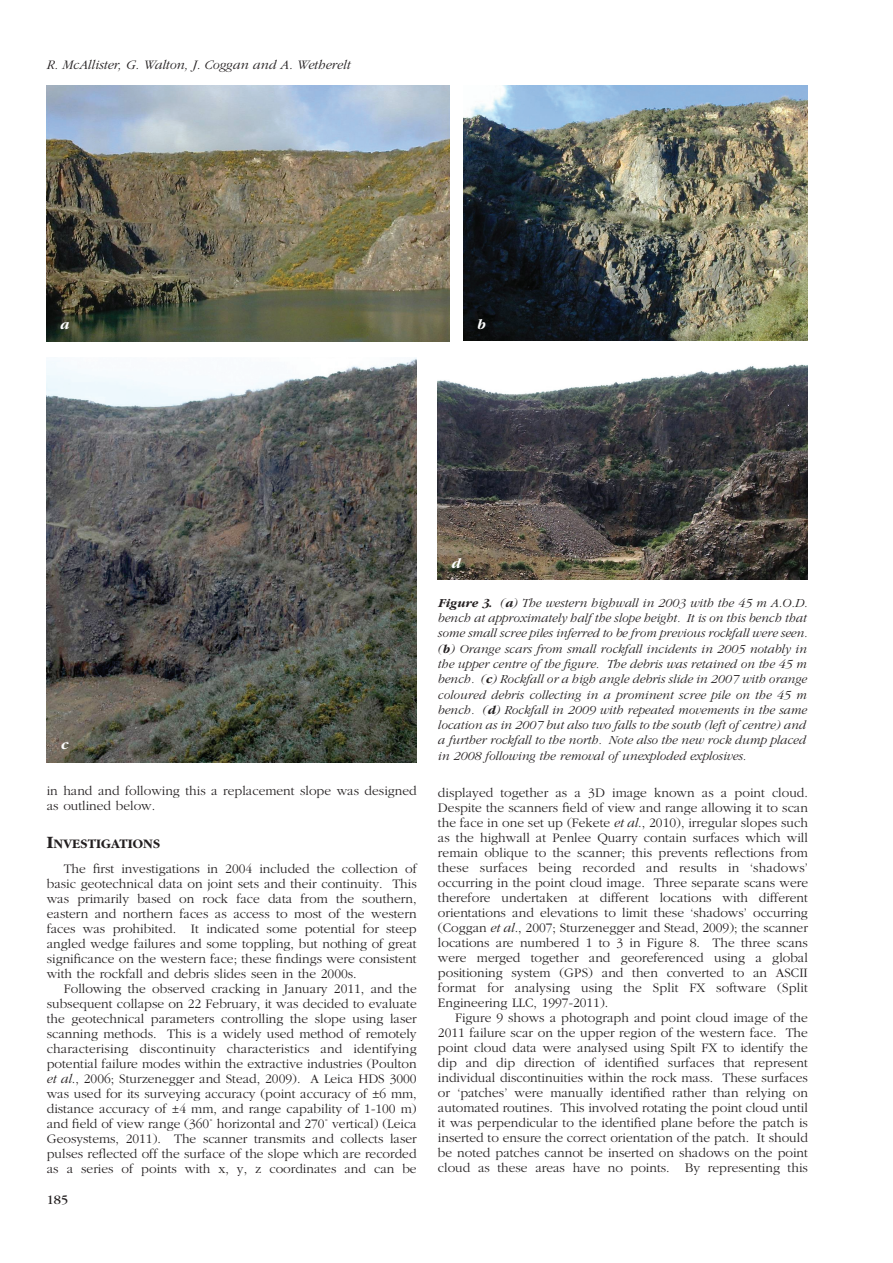
<style>
.page{position:relative;width:893px;height:1263px;background:#fff}
.page>*{position:absolute;margin:0;border:0;box-sizing:border-box;transform-origin:0 0}
.t1{font:italic 700 15px "Garamond";color:#fff}
.t2{font:300 13.5px/15px "Garamond";color:#231f20;text-align:justify}
.t3{font:italic 300 13.5px "Garamond";color:#231f20}
.t4{font:13.5px "Garamond";color:#231f20}
.t5{font:italic 300 12.75px/15.3px "Garamond";color:#231f20}
.s1{font-weight:700;font-size:18px}
.s2{font-weight:700}
.s3{font-style:italic}
</style>
<div class="page">
<img style="left:47px;top:85px;width:402px;height:256px">
<img style="left:464px;top:85px;width:344px;height:256px">
<img style="left:47px;top:358px;width:370px;height:404px">
<img style="left:438px;top:364px;width:370px;height:215px">
<p class="t3" style="left:47px;top:60px;width:305px">R. McAllister, G. Walton, J. Coggan and A. Wetherelt</p>
<p class="t1" style="left:60px;top:319px;width:11px">a</p>
<p class="t1" style="left:477px;top:319px;width:10px">b</p>
<p class="t1" style="left:61px;top:738px;width:9px">c</p>
<p class="t2" style="left:47px;top:785px;width:371px">in hand and following this a replacement slope was designed as outlined below.</p>
<p class="t2" style="left:64px;top:832px;width:354px;line-height:25.7px;text-indent:-17px"><span class="s1">I</span><span class="s2">NVESTIGATIONS<br></span>The first investigations in 2004 included the collection of</p>
<p class="t2" style="left:47px;top:878px;width:371px">basic geotechnical data on joint sets and their continuity. This was primarily based on rock face data from the southern, eastern and northern faces as access to most of the western faces was prohibited. It indicated some potential for steep angled wedge failures and some toppling, but nothing of great significance on the western face; these findings were consistent with the rockfall and debris slides seen in the 2000s.</p>
<p class="t2" style="left:47px;top:983px;width:371px;text-indent:17px">Following the observed cracking in January 2011, and the subsequent collapse on 22 February, it was decided to evaluate the geotechnical parameters controlling the slope using laser scanning methods. This is a widely used method of remotely characterising discontinuity characteristics and identifying potential failure modes within the extractive industries (Poulton <span class="s3">et al</span>., 2006; Sturzenegger and Stead, 2009). A Leica HDS 3000 was used for its surveying accuracy (point accuracy of ±6 mm, distance accuracy of ±4 mm, and range capability of 1-100 m) and field of view range (360˚ horizontal and 270˚ vertical) (Leica Geosystems, 2011). The scanner transmits and collects laser pulses reflected off the surface of the slope which are recorded as a series of points with x, y, z coordinates and can be</p>
<p class="t4" style="left:47px;top:1195px;width:23px">185</p>
<p class="t1" style="left:451px;top:558px;width:11px">d</p>
<p class="t5" style="left:438px;top:596px;width:371px"><span class="s2">Figure 3.</span> (<span class="s2">a</span>) The western highwall in 2003 with the 45 m A.O.D. bench at approximately half the slope height. It is on this bench that some small scree piles inferred to be from previous rockfall were seen. (<span class="s2">b</span>) Orange scars from small rockfall incidents in 2005 notably in the upper centre of the figure. The debris was retained on the 45 m bench. (<span class="s2">c</span>) Rockfall or a high angle debris slide in 2007 with orange coloured debris collecting in a prominent scree pile on the 45 m bench. (<span class="s2">d</span>) Rockfall in 2009 with repeated movements in the same location as in 2007 but also two falls to the south (left of centre) and a further rockfall to the north. Note also the new rock dump placed in 2008 following the removal of unexploded explosives.</p>
<p class="t2" style="left:438px;top:787px;width:372px">displayed together as a 3D image known as a point cloud.<br>Despite the scanners field of view and range allowing it to scan the face in one set up (Fekete <span class="s3">et al</span>., 2010), irregular slopes such as the highwall at Penlee Quarry contain surfaces which will remain oblique to the scanner; this prevents reflections from these surfaces being recorded and results in ‘shadows’ occurring in the point cloud image. Three separate scans were therefore undertaken at different locations with different orientations and elevations to limit these ‘shadows’ occurring (Coggan <span class="s3">et al</span>., 2007; Sturzenegger and Stead, 2009); the scanner locations are numbered 1 to 3 in Figure 8. The three scans were merged together and georeferenced using a global positioning system (GPS) and then converted to an ASCII format for analysing using the Split FX software (Split Engineering LLC, 1997-2011).</p>
<p class="t2" style="left:438px;top:1012px;width:371px;text-indent:17px">Figure 9 shows a photograph and point cloud image of the 2011 failure scar on the upper region of the western face. The point cloud data were analysed using Spilt FX to identify the dip and dip direction of identified surfaces that represent individual discontinuities within the rock mass. These surfaces or ‘patches’ were manually identified rather than relying on automated routines. This involved rotating the point cloud until it was perpendicular to the identified plane before the patch is inserted to ensure the correct orientation of the patch. It should be noted patches cannot be inserted on shadows on the point cloud as these areas have no points. By representing this</p>
</div>
